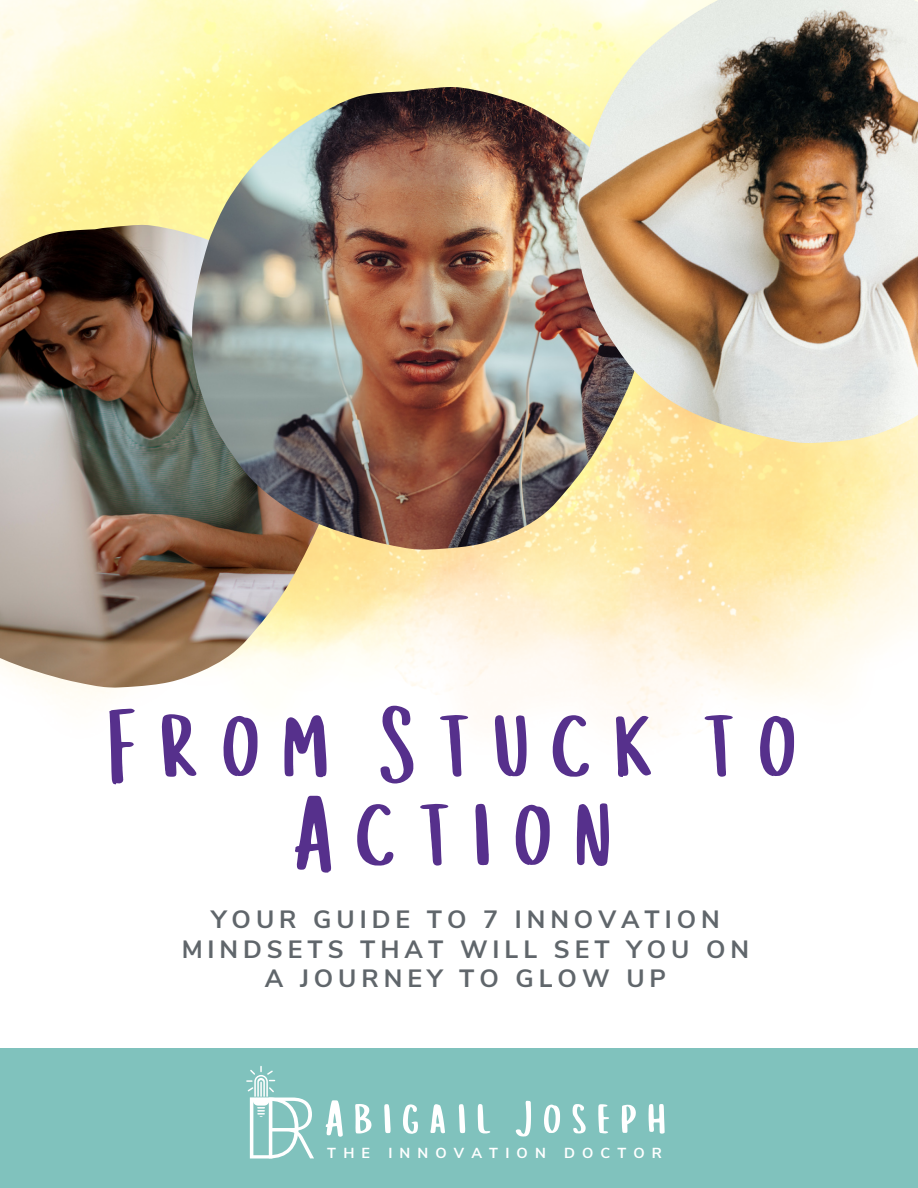
<style>
.page{position:relative;width:918px;height:1188px;background:#fff}
.page>*{position:absolute;margin:0;border:0;box-sizing:border-box;transform-origin:0 0}
.t1{font:108px/88.8px "Cup Cakes";color:#56308c;text-align:center}
.t2{font:200 86.55px "Nunito Sans";color:#fff}
.t3{font:51px "Cup Cakes";color:#fff}
.t4{font:700 24.9px/29.2px "Nunito Sans";letter-spacing:.2em;color:#60666b;text-align:center}
.t5{font:700 14.55px "Nunito Sans";letter-spacing:.49em;color:#fff}
.s1{font-size:86.4px}
</style>
<div class="page">
<img style="left:0;top:0;width:918px;height:737px">
<img style="left:0;top:225px;width:333px;height:462px">
<img style="left:192px;top:87px;width:451px;height:462px">
<img style="left:577px;top:0;width:341px;height:443px">
<div style="left:0;top:1049px;width:918px;height:139px;background:#80c2bd"></div>
<svg style="left:246px;top:1067px;width:29px;height:50px"></svg>
<h1 class="t1" style="left:110px;top:706px;width:713px">From Stuck to<br>Action</h1>
<p class="t4" style="left:182px;top:905px;width:569px">YOUR GUIDE TO 7 INNOVATION<br>MINDSETS THAT WILL SET YOU ON<br>A JOURNEY TO GLOW UP</p>
<h2 class="t2" style="left:242px;top:1071px;width:79px">D<span class="s1">R</span></h2>
<h3 class="t3" style="left:326px;top:1085px;width:353px">Abigail Joseph</h3>
<p class="t5" style="left:327px;top:1143px;width:44px">THE</p>
<p class="t5" style="left:388px;top:1143px;width:159px">INNOVATION</p>
<p class="t5" style="left:564px;top:1143px;width:100px">DOCTOR</p>
</div>
